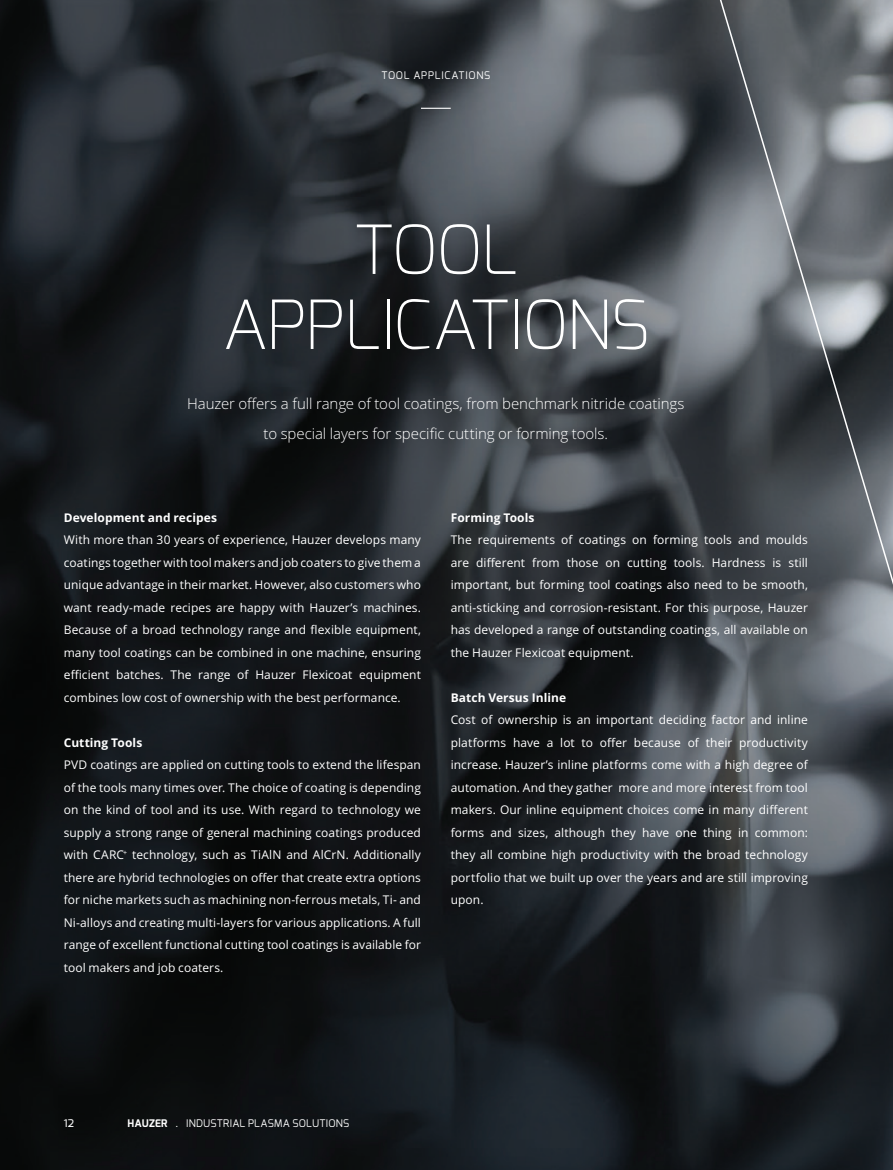
<style>
.page{position:relative;width:893px;height:1170px;background:#fff}
.page>*{position:absolute;margin:0;border:0;box-sizing:border-box;transform-origin:0 0}
.t1{font:200 67.5px/75px "Exo";letter-spacing:-.015em;color:#fff;text-align:center}
.t2{font:300 15px/30px "Open Sans";letter-spacing:-.005em;color:#fff;text-align:center}
.t3{font:12px/22.5px "Open Sans";letter-spacing:.005em;color:#fff;text-align:justify}
.t4{font:700 12px "Open Sans";letter-spacing:.005em;color:#fff}
.t5{font:10.5px "Exo";letter-spacing:.025em;color:#fff}
.t6{font:10.5px "Exo";letter-spacing:.075em;color:#fff}
.t7{font:500 10.5px "Exo";color:#fff}
.s1{font-weight:700}
</style>
<div class="page">
<img style="left:0;top:0;width:893px;height:1169px">
<svg style="left:682px;top:0;width:211px;height:1130px;background:#50565b"></svg>
<hr style="left:421px;top:108px;width:30px;height:1px;background:#fff">
<p class="t6" style="left:381px;top:68px;width:110px">TOOL APPLICATIONS</p>
<h1 class="t1" style="left:222px;top:212px;width:429px">TOOL<br>APPLICATIONS</h1>
<p class="t2" style="left:187px;top:388px;width:499px">Hauzer offers a full range of tool coatings, from benchmark nitride coatings to special layers for specific cutting or forming tools.</p>
<p class="t4" style="left:64px;top:508px;width:155px">Development and recipes</p>
<p class="t3" style="left:64px;top:528px;width:359px">With more than 30 years of experience, Hauzer develops many coatings together with tool makers and job coaters to give them a unique advantage in their market. However, also customers who want ready-made recipes are happy with Hauzer’s machines.<br>Because of a broad technology range and flexible equipment, many tool coatings can be combined in one machine, ensuring efficient batches. The range of Hauzer Flexicoat equipment combines low cost of ownership with the best performance.</p>
<p class="t4" style="left:64px;top:733px;width:80px">Cutting Tools</p>
<p class="t3" style="left:64px;top:753px;width:359px">PVD coatings are applied on cutting tools to extend the lifespan of the tools many times over. The choice of coating is depending on the kind of tool and its use. With regard to technology we supply a strong range of general machining coatings produced with CARC<sup>+</sup> technology, such as TiAlN and AlCrN. Additionally there are hybrid technologies on offer that create extra options for niche markets such as machining non-ferrous metals, Ti- and Ni-alloys and creating multi-layers for various applications. A full range of excellent functional cutting tool coatings is available for tool makers and job coaters.</p>
<p class="t4" style="left:451px;top:508px;width:85px">Forming Tools</p>
<p class="t3" style="left:451px;top:528px;width:359px">The requirements of coatings on forming tools and moulds are different from those on cutting tools. Hardness is still important, but forming tool coatings also need to be smooth, anti-sticking and corrosion-resistant. For this purpose, Hauzer has developed a range of outstanding coatings, all available on the Hauzer Flexicoat equipment.</p>
<p class="t4" style="left:451px;top:688px;width:117px">Batch Versus Inline</p>
<p class="t3" style="left:451px;top:708px;width:359px">Cost of ownership is an important deciding factor and inline platforms have a lot to offer because of their productivity increase. Hauzer’s inline platforms come with a high degree of automation. And they gather more and more interest from tool makers. Our inline equipment choices come in many different forms and sizes, although they have one thing in common: they all combine high productivity with the broad technology portfolio that we built up over the years and are still improving upon.</p>
<p class="t7" style="left:64px;top:1116px;width:12px">12</p>
<p class="t5" style="left:128px;top:1116px;width:223px"><span class="s1">HAUZER</span> . INDUSTRIAL PLASMA SOLUTIONS</p>
</div>
